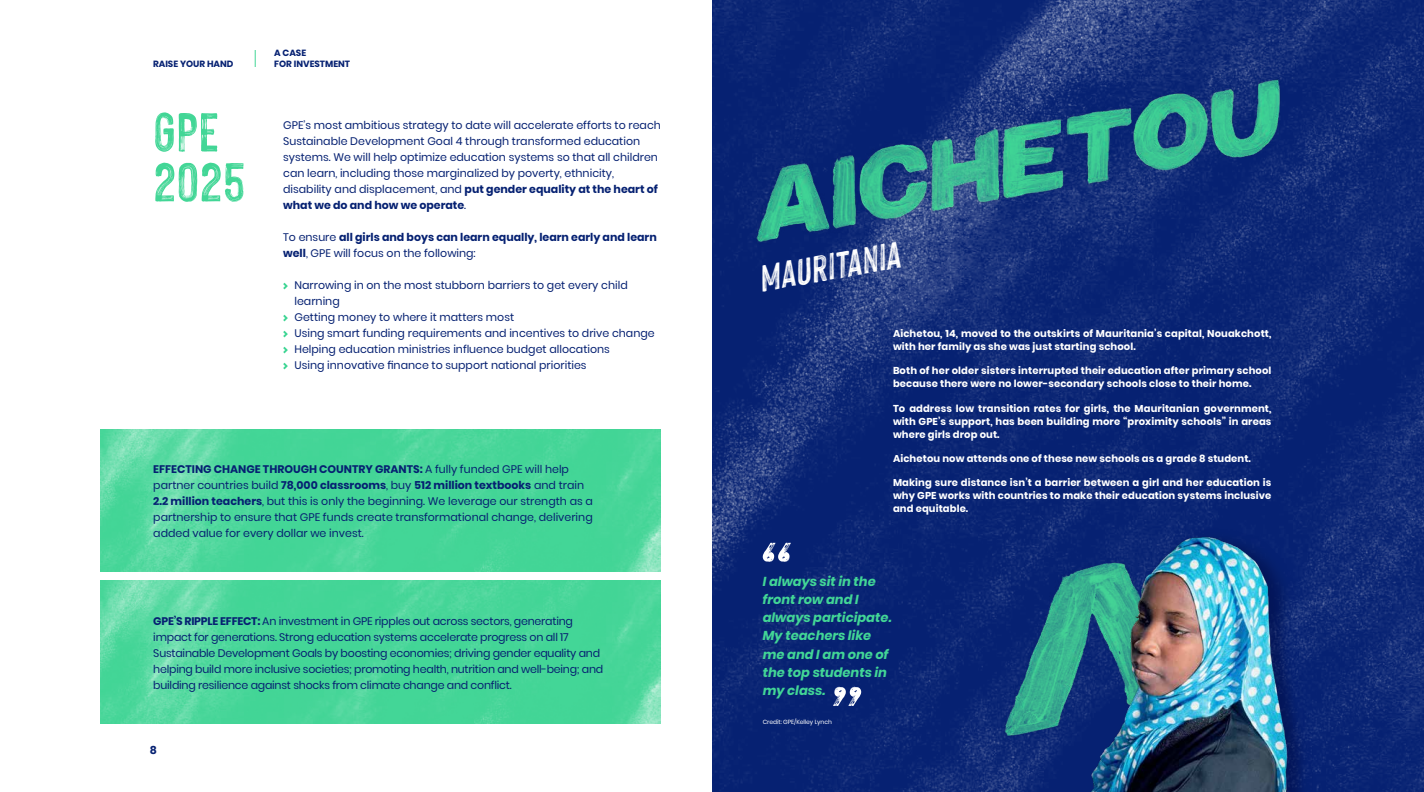
<style>
.page{position:relative;width:1424px;height:792px;background:#fff}
.page>*{position:absolute;margin:0;border:0;box-sizing:border-box;transform-origin:0 0}
.t1{font:60px/50px "Hackney Personal Use Only";color:#42d696}
.t2{font:italic 40.6px "Hackney Personal Use Only";color:#fff}
.t3{font:italic 700 13px/18.2px "Poppins";color:#42d696}
.t4{font:11px/16px "Poppins";color:#062172}
.t5{font:11px/16px "Poppins";letter-spacing:-.02em;color:#062172}
.t6{font:700 11px/16px "Poppins";color:#062172}
.t7{font:700 10px/13px "Poppins";letter-spacing:.01em;color:#fff}
.t8{font:700 9px/10.8px "Poppins";color:#062172}
.t9{font:6px "Poppins";letter-spacing:-.01em;color:#fff}
.s1{font-weight:700}
.s2{font-weight:400}
</style>
<div class="page">
<svg style="left:255px;top:50px;width:1px;height:17px"></svg>
<svg style="left:283px;top:283px;width:5px;height:6px"></svg>
<svg style="left:283px;top:315px;width:5px;height:6px"></svg>
<svg style="left:283px;top:331px;width:5px;height:6px"></svg>
<svg style="left:283px;top:347px;width:5px;height:6px"></svg>
<svg style="left:283px;top:363px;width:5px;height:6px"></svg>
<img style="left:712px;top:0;width:712px;height:792px">
<svg style="left:763px;top:543px;width:28px;height:19px"></svg>
<svg style="left:833px;top:687px;width:28px;height:19px"></svg>
<img style="left:100px;top:429px;width:561px;height:143px">
<img style="left:100px;top:581px;width:561px;height:143px">
<img style="left:1219px;top:524px;width:144px;height:268px">
<img style="left:970px;top:513px;width:249px;height:272px">
<img style="left:1043px;top:529px;width:308px;height:263px">
<img style="left:735px;top:39px;width:565px;height:212px">
<p class="t8" style="left:153px;top:59px;width:82px">RAISE YOUR HAND</p>
<p class="t8" style="left:274px;top:48px;width:77px">A CASE<br>FOR INVESTMENT</p>
<h1 class="t1" style="left:153px;top:105px;width:94px">GPE<br>2025</h1>
<p class="t4" style="left:283px;top:118px;width:379px">GPE’s most ambitious strategy to date will accelerate efforts to reach Sustainable Development Goal 4 through transformed education systems. We will help optimize education systems so that all children can learn, including those marginalized by poverty, ethnicity, disability and displacement, and <span class="s1">put gender equality at the heart of what we do and how we operate</span>.</p>
<p class="t6" style="left:283px;top:230px;width:375px"><span class="s2">To ensure</span> all girls and boys can learn equally, learn early and learn well<span class="s2">, GPE will focus on the following:</span></p>
<p class="t4" style="left:295px;top:278px;width:362px">Narrowing in on the most stubborn barriers to get every child learning<br>Getting money to where it matters most<br>Using smart funding requirements and incentives to drive change Helping education ministries influence budget allocations<br>Using innovative finance to support national priorities</p>
<p class="t4" style="left:153px;top:461px;width:441px"><span class="s1">EFFECTING CHANGE THROUGH COUNTRY GRANTS:</span> A fully funded GPE will help partner countries build <span class="s1">78,000 classrooms</span>, buy <span class="s1">512 million textbooks</span> and train <span class="s1">2.2 million teachers</span>, but this is only the beginning. We leverage our strength as a partnership to ensure that GPE funds create transformational change, delivering added value for every dollar we invest.</p>
<p class="t5" style="left:153px;top:613px;width:452px"><span class="s1">GPE’S RIPPLE EFFECT:</span> An investment in GPE ripples out across sectors, generating impact for generations. Strong education systems accelerate progress on all 17<br>Sustainable Development Goals by boosting economies; driving gender equality and helping build more inclusive societies; promoting health, nutrition and well-being; and building resilience against shocks from climate change and conflict.</p>
<p class="t6" style="left:150px;top:742px;width:9px">8</p>
<h2 class="t2" style="left:755px;top:257px;width:145px;rotate:-10deg">Mauritania</h2>
<p class="t7" style="left:893px;top:327px;width:380px">Aichetou, 14, moved to the outskirts of Mauritania’s capital, Nouakchott, with her family as she was just starting school.</p>
<p class="t7" style="left:893px;top:364px;width:380px">Both of her older sisters interrupted their education after primary school because there were no lower-secondary schools close to their home.</p>
<p class="t7" style="left:893px;top:402px;width:380px;text-align:justify">To address low transition rates for girls, the Mauritanian government, with GPE’s support, has been building more “proximity schools” in areas where girls drop out.</p>
<p class="t7" style="left:893px;top:452px;width:360px">Aichetou now attends one of these new schools as a grade 8 student.</p>
<p class="t7" style="left:893px;top:476px;width:380px;text-align:justify">Making sure distance isn’t a barrier between a girl and her education is why GPE works with countries to make their education systems inclusive and equitable.</p>
<p class="t3" style="left:763px;top:572px;width:130px">I always sit in the front row and I always participate.<br>My teachers like me and I am one of the top students in my class.</p>
<p class="t9" style="left:763px;top:718px;width:71px">Credit: GPE/Kelley Lynch</p>
</div>
